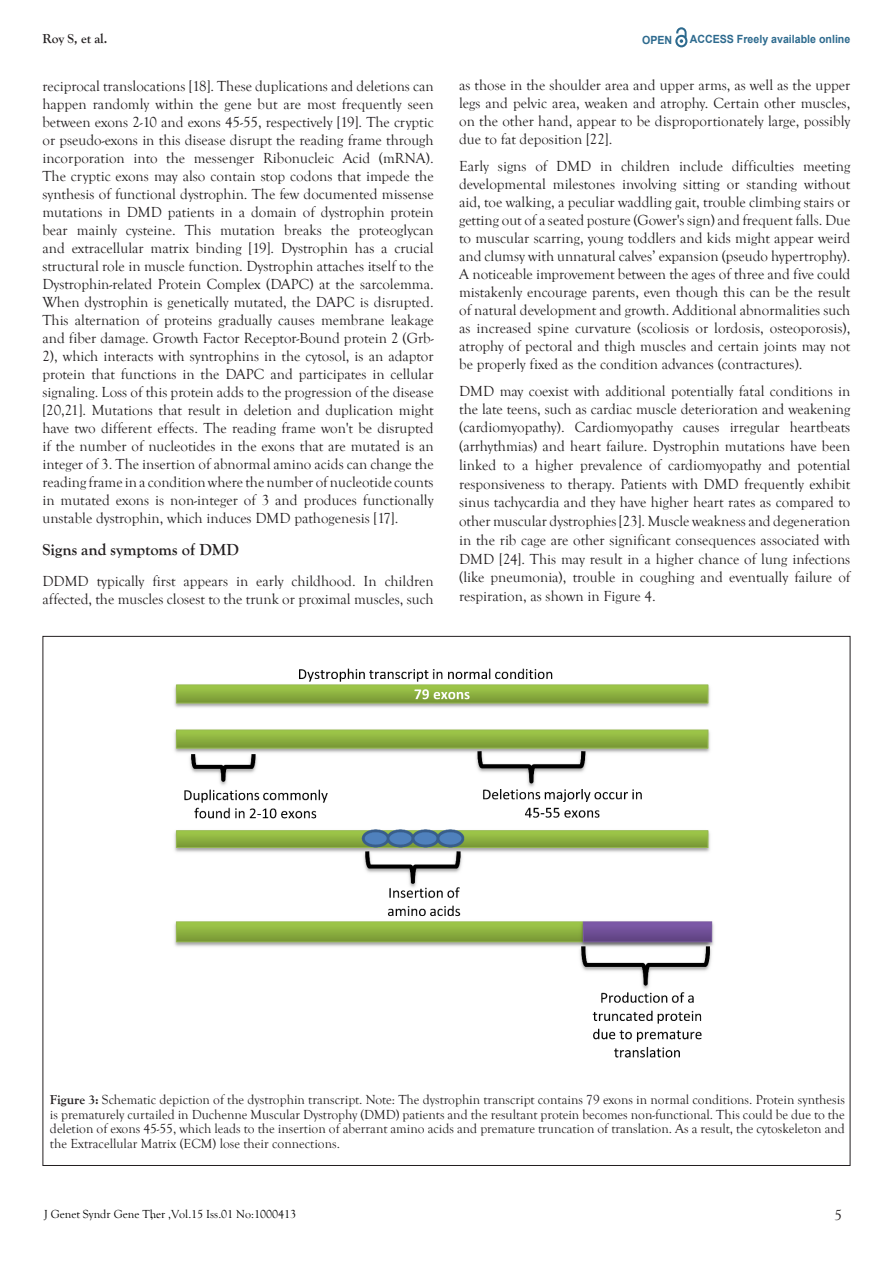
<style>
.page{position:relative;width:893px;height:1263px;background:#fff}
.page>*{position:absolute;margin:0;border:0;box-sizing:border-box;transform-origin:0 0}
.t1{font:700 16.5px "Goudy Old Style T";color:#231f20}
.t2{font:15px/18px "Goudy Old Style T";color:#231f20;text-align:justify}
.t3{font:13.5px/14.5px "Goudy Old Style T";color:#231f20;text-align:justify}
.t4{font:700 13.5px "Goudy Old Style T";letter-spacing:-.005em;color:#231f20}
.t5{font:12px "Goudy Old Style T";color:#000}
.t6{font:12px "Goudy Old Style";color:#000}
.t7{font:700 11.25px "Arial";color:#2d6a8e;scale:.94 1}
.s1{font-weight:700}
.s2{font-family:"Goudy Old Style"}
</style>
<div class="page">
<svg style="left:675px;top:28px;width:12px;height:19px"></svg>
<img style="left:174px;top:668px;width:540px;height:390px">
<p class="t4" style="left:43px;top:31px;width:66px">Roy S, et al.</p>
<p class="t7" style="left:642px;top:32px;width:34px">OPEN</p>
<p class="t7" style="left:690px;top:32px;width:172px">ACCESS Freely available online</p>
<p class="t2" style="left:459px;top:77px;width:393px">as those in the shoulder area and upper arms, as well as the upper legs and pelvic area, weaken and atrophy. Certain other muscles, on the other hand, appear to be disproportionately large, possibly due to fat deposition [22].</p>
<p class="t2" style="left:459px;top:157px;width:393px">Early signs of DMD in children include difficulties meeting developmental milestones involving sitting or standing without aid, toe walking, a peculiar waddling gait, trouble climbing stairs or getting out of a seated posture (Gower's sign) and frequent falls. Due to muscular scarring, young toddlers and kids might appear weird and clumsy with unnatural calves’ expansion (pseudo hypertrophy).<br>A noticeable improvement between the ages of three and five could mistakenly encourage parents, even though this can be the result of natural development and growth. Additional abnormalities such as increased spine curvature (scoliosis or lordosis, osteoporosis), atrophy of pectoral and thigh muscles and certain joints may not be properly fixed as the condition advances (contractures).</p>
<p class="t2" style="left:459px;top:382px;width:393px;line-height:18.8px">DMD may coexist with additional potentially fatal conditions in the late teens, such as cardiac muscle deterioration and weakening (cardiomyopathy). Cardiomyopathy causes irregular heartbeats (arrhythmias) and heart failure. Dystrophin mutations have been linked to a higher prevalence of cardiomyopathy and potential responsiveness to therapy. Patients with DMD frequently exhibit sinus tachycardia and they have higher heart rates as compared to other muscular dystrophies [23]. Muscle weakness and degeneration in the rib cage are other significant consequences associated with DMD [24]. This may result in a higher chance of lung infections (like pneumonia), trouble in coughing and eventually failure of respiration, as shown in Figure 4.</p>
<p class="t2" style="left:42px;top:77px;width:393px">reciprocal translocations [18]. These duplications and deletions can happen randomly within the gene but are most frequently seen between exons 2-10 and exons 45-55, respectively [19]. The cryptic or pseudo-exons in this disease disrupt the reading frame through incorporation into the messenger Ribonucleic Acid (mRNA).<br>The cryptic exons may also contain stop codons that impede the synthesis of functional dystrophin. The few documented missense mutations in DMD patients in a domain of dystrophin protein bear mainly cysteine. This mutation breaks the proteoglycan and extracellular matrix binding [19]. Dystrophin has a crucial structural role in muscle function. Dystrophin attaches itself to the Dystrophin-related Protein Complex (DAPC) at the sarcolemma.<br>When dystrophin is genetically mutated, the DAPC is disrupted.<br>This alternation of proteins gradually causes membrane leakage and fiber damage. Growth Factor Receptor-Bound protein 2 (Grb-2), which interacts with syntrophins in the cytosol, is an adaptor protein that functions in the DAPC and participates in cellular signaling. Loss of this protein adds to the progression of the disease [20,21]. Mutations that result in deletion and duplication might have two different effects. The reading frame won't be disrupted if the number of nucleotides in the exons that are mutated is an integer of 3. The insertion of abnormal amino acids can change the reading frame in a condition where the number of nucleotide counts in mutated exons is non-integer of 3 and produces functionally unstable dystrophin, which induces DMD pathogenesis [17].</p>
<p class="t1" style="left:43px;top:540px;width:198px">Signs and symptoms of DMD</p>
<p class="t2" style="left:43px;top:572px;width:393px">DDMD typically first appears in early childhood. In children affected, the muscles closest to the trunk or proximal muscles, such</p>
<p class="t3" style="left:50px;top:1093px;width:796px"><span class="s1">Figure 3:</span> Schematic depiction of the dystrophin transcript. Note: The dystrophin transcript contains 79 exons in normal conditions. Protein synthesis is prematurely curtailed in Duchenne Muscular Dystrophy (DMD) patients and the resultant protein becomes non-functional. This could be due to the deletion of exons 45-55, which leads to the insertion of aberrant amino acids and premature truncation of translation. As a result, the cytoskeleton and the Extracellular Matrix (ECM) lose their connections.</p>
<p class="t6" style="left:44px;top:1207px;width:123px">J Genet Syndr Gene Ther</p>
<p class="t5" style="left:150px;top:1207px;width:147px">, <span class="s2">.</span> ,Vol.15 Iss.01 No:1000413</p>
<p class="t2" style="left:834px;top:1207px;width:9px">5</p>
</div>
